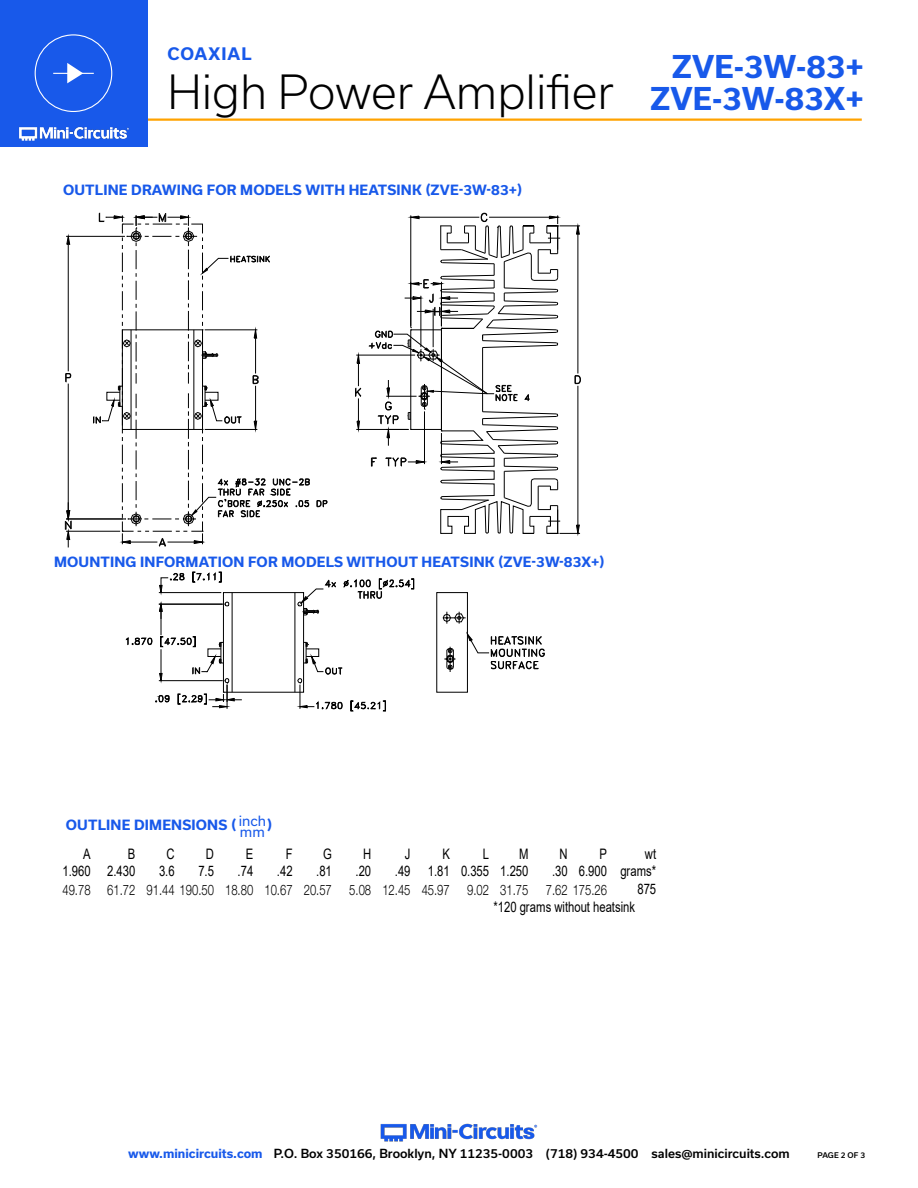
<style>
.page{position:relative;width:918px;height:1188px;background:#fff}
.page>*{position:absolute;margin:0;border:0;box-sizing:border-box;transform-origin:0 0}
.t1{font:300 45px "Usual";color:#000}
.t2{font:700 30px/31.5px "Usual";color:#1859ea;text-align:right}
.t3{font:700 16.5px "Usual";letter-spacing:.065em;color:#1859ea}
.t4{font:14.4px "Arial";color:#000;scale:.78 1}
.t5{font:300 14.4px/18.5px "Helvetica Neue";color:#000;scale:.78 1}
.Blue_Headers{font:700 13.5px "Usual";letter-spacing:.015em;color:#1859ea}
.Blue_Headers-2{font:13.5px "Usual";color:#1859ea}
.t6{font:500 12px "Usual";color:#000}
.t7{font:500 7.5px "Usual";color:#000}
.s1{font-family:"Arial";font-weight:400}
.s2{font-weight:700;color:#1859ea}
</style>
<div class="page">
<hr style="left:917px;top:0;width:1px;height:147px;background:#1859ea">
<img style="left:380px;top:1123px;width:158px;height:19px">
<hr style="left:129px;top:118px;width:733px;height:3px;background:#ffa300">
<div style="left:0;top:0;width:147px;height:147px;background:#1859ea"></div>
<img style="left:19px;top:126px;width:110px;height:15px">
<div style="left:35px;top:34px;width:77px;height:78px;border:1px solid #fff;border-radius:50%"></div>
<hr style="left:53px;top:73px;width:41px;height:1px;background:#fff">
<svg style="left:67px;top:63px;width:16px;height:20px"></svg>
<hr style="left:356px;top:429px;width:53px;height:1px;background:#000">
<hr style="left:356px;top:355px;width:59px;height:1px;background:#000">
<svg style="left:355px;top:352px;width:7px;height:81px"></svg>
<svg style="left:316px;top:500px;width:12px;height:7px"></svg>
<hr style="left:66px;top:236px;width:59px;height:1px;background:#000">
<hr style="left:68px;top:384px;width:1px;height:127px;background:#000">
<hr style="left:68px;top:244px;width:1px;height:127px;background:#000">
<svg style="left:65px;top:373px;width:6px;height:9px"></svg>
<svg style="left:66px;top:234px;width:4px;height:11px"></svg>
<hr style="left:66px;top:519px;width:60px;height:1px;background:#000">
<hr style="left:66px;top:531px;width:54px;height:1px;background:#000">
<svg style="left:64px;top:502px;width:8px;height:45px"></svg>
<svg style="left:93px;top:212px;width:217px;height:335px"></svg>
<svg style="left:369px;top:213px;width:212px;height:323px"></svg>
<svg style="left:125px;top:572px;width:420px;height:140px"></svg>
<p class="t3" style="left:167px;top:45px;width:86px">COAXIAL</p>
<h1 class="t1" style="left:167px;top:67px;width:448px">High Power Amplifier</h1>
<p class="Blue_Headers" style="left:63px;top:182px;width:461px">OUTLINE DRAWING FOR MODELS WITH HEATSINK (ZVE-3W-83+)</p>
<h2 class="t2" style="left:650px;top:51px;width:215px">ZVE-3W-83+<br>ZVE-3W-83X+</h2>
<p class="Blue_Headers" style="left:54px;top:554px;width:552px">MOUNTING INFORMATION FOR MODELS WITHOUT HEATSINK (ZVE-3W-83X+)</p>
<p class="Blue_Headers" style="left:66px;top:817px;width:172px">OUTLINE DIMENSIONS (</p>
<p class="Blue_Headers-2" style="left:239px;top:813px;width:29px">inch</p>
<p class="Blue_Headers" style="left:267px;top:817px;width:6px">)</p>
<p class="Blue_Headers-2" style="left:240px;top:824px;width:26px">mm</p>
<p class="t4" style="left:83px;top:844px;width:11px">A</p>
<p class="t4" style="left:128px;top:844px;width:11px">B</p>
<p class="t4" style="left:167px;top:844px;width:12px">C</p>
<p class="t4" style="left:206px;top:844px;width:12px">D</p>
<p class="t4" style="left:246px;top:844px;width:11px">E</p>
<p class="t4" style="left:286px;top:844px;width:10px">F</p>
<p class="t4" style="left:323px;top:844px;width:13px">G</p>
<p class="t4" style="left:363px;top:844px;width:12px">H</p>
<p class="t4" style="left:405px;top:844px;width:9px">J</p>
<p class="t4" style="left:442px;top:844px;width:11px">K</p>
<p class="t4" style="left:483px;top:844px;width:10px">L</p>
<p class="t4" style="left:519px;top:844px;width:14px">M</p>
<p class="t4" style="left:560px;top:844px;width:12px">N</p>
<p class="t4" style="left:600px;top:844px;width:11px">P</p>
<p class="t4" style="left:645px;top:844px;width:16px">wt</p>
<p class="t4" style="left:62px;top:862px;width:95px">1.960 2.430</p>
<p class="t4" style="left:159px;top:862px;width:22px">3.6</p>
<p class="t4" style="left:198px;top:862px;width:22px">7.5</p>
<p class="t4" style="left:238px;top:862px;width:22px">.74</p>
<p class="t4" style="left:277px;top:862px;width:22px">.42</p>
<p class="t4" style="left:316px;top:862px;width:22px">.81</p>
<p class="t4" style="left:356px;top:862px;width:22px">.20</p>
<p class="t4" style="left:395px;top:862px;width:173px">.49 1.81 0.355 1.250</p>
<p class="t5" style="left:62px;top:862px;width:763px;text-indent:490px"><span class="s1">.30 6.900 grams*<br></span>49.78 61.72 91.44 190.50 18.80 10.67 20.57 5.08 12.45 45.97 9.02 31.75 7.62 175.26</p>
<p class="t4" style="left:637px;top:879px;width:26px">875</p>
<p class="t4" style="left:494px;top:897px;width:183px">*120 grams without heatsink</p>
<p class="t6" style="left:128px;top:1146px;width:663px"><span class="s2">www.minicircuits.com</span> P.O. Box 350166, Brooklyn, NY 11235-0003 (718) 934-4500 sales@minicircuits.com</p>
<p class="t7" style="left:818px;top:1151px;width:49px">PAGE 2 OF 3</p>
</div>
